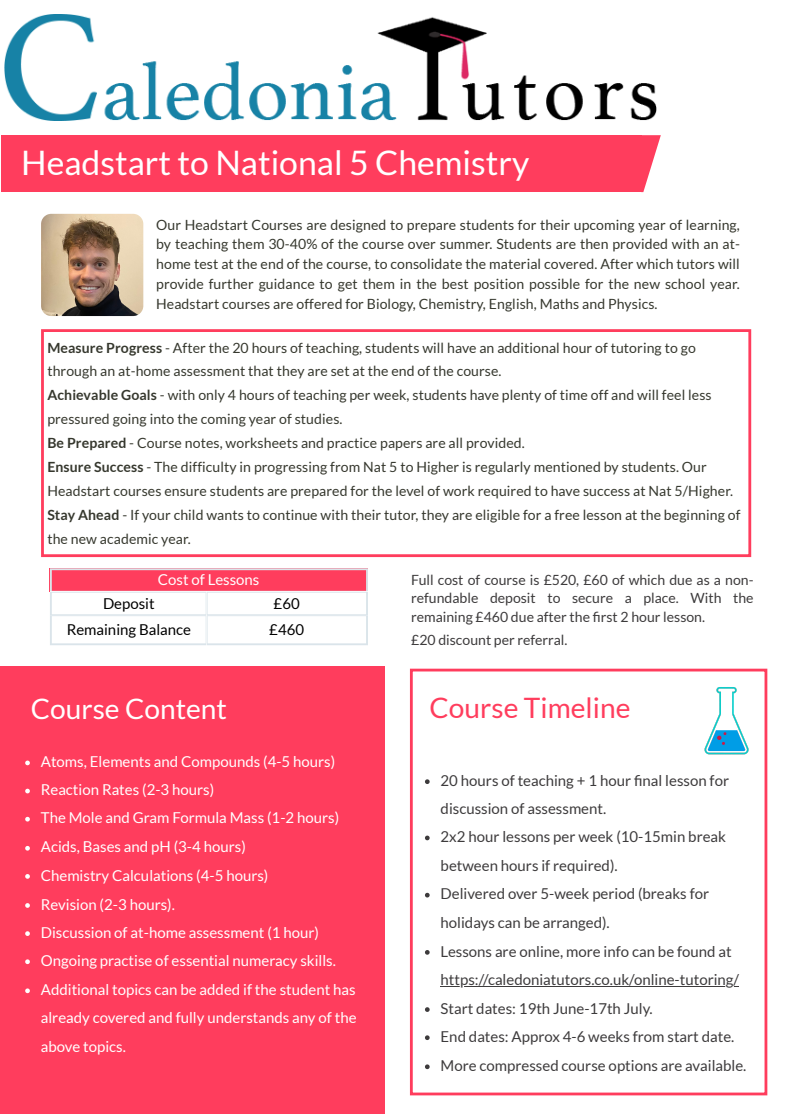
<style>
.page{position:relative;width:788px;height:1114px;background:#fff}
.page>*{position:absolute;margin:0;border:0;box-sizing:border-box;transform-origin:0 0}
.t1{font:33.75px "Lato";color:#fff}
.t2{font:28.12px "Lato";color:#ff3d5d}
.t3{font:28.12px "Lato";color:#fff}
.t4{font:15px/28.5px "Lato";color:#3d3b3c}
.t5{font:15px/28.5px "Lato";color:#fff}
.t6{font:15px "Lato";color:#000}
.t7{font:14px/23.9px "Lato";letter-spacing:.005em;color:#36382e}
.t8{font:14px/18.2px "Lato";color:#3d3b3c;text-align:justify}
.s1{font-weight:700}
</style>
<div class="page">
<div style="left:410px;top:668px;width:357px;height:427px;border:3px solid #ff3d5d"></div>
<hr style="left:1px;top:135px;width:3px;height:57px;background:#ff3d5d">
<div style="left:3px;top:135px;width:638px;height:57px;background:#ff3d5d"></div>
<svg style="left:641px;top:135px;width:19px;height:57px"></svg>
<div style="left:0;top:666px;width:384px;height:447px;background:#ff3d5d"></div>
<svg style="left:25px;top:760px;width:5px;height:5px"></svg>
<svg style="left:25px;top:788px;width:5px;height:5px"></svg>
<svg style="left:25px;top:817px;width:5px;height:4px"></svg>
<svg style="left:25px;top:846px;width:5px;height:4px"></svg>
<svg style="left:25px;top:874px;width:5px;height:4px"></svg>
<svg style="left:25px;top:903px;width:5px;height:5px"></svg>
<svg style="left:25px;top:931px;width:5px;height:5px"></svg>
<svg style="left:25px;top:959px;width:5px;height:5px"></svg>
<svg style="left:25px;top:988px;width:5px;height:5px"></svg>
<svg style="left:425px;top:779px;width:4px;height:5px"></svg>
<svg style="left:425px;top:835px;width:4px;height:5px"></svg>
<svg style="left:425px;top:892px;width:4px;height:5px"></svg>
<svg style="left:425px;top:950px;width:4px;height:4px"></svg>
<hr style="left:440px;top:985px;width:299px;height:1px;background:#3d3b3c">
<svg style="left:425px;top:1007px;width:4px;height:5px"></svg>
<svg style="left:425px;top:1035px;width:4px;height:5px"></svg>
<svg style="left:425px;top:1064px;width:4px;height:5px"></svg>
<img style="left:5px;top:14px;width:651px;height:106px">
<div style="left:41px;top:329px;width:710px;height:228px;border:3px solid #ff3d5d"></div>
<svg style="left:50px;top:568px;width:318px;height:77px"></svg>
<img style="left:704px;top:687px;width:45px;height:68px">
<img style="left:41px;top:214px;width:102px;height:102px">
<h1 class="t1" style="left:21px;top:142px;width:509px">Headstart to National 5 Chemistry</h1>
<p class="t7" style="left:156px;top:214px;width:585px;line-height:19.8px;text-align:justify">Our Headstart Courses are designed to prepare students for their upcoming year of learning, by teaching them 30-40% of the course over summer. Students are then provided with an at&shy;home test at the end of the course, to consolidate the material covered. After which tutors will provide further guidance to get them in the best position possible for the new school year.<br>Headstart courses are offered for Biology, Chemistry, English, Maths and Physics.</p>
<p class="t7" style="left:47px;top:335px;width:694px"><span class="s1">Measure Progress</span> - After the 20 hours of teaching, students will have an additional hour of tutoring to go through an at-home assessment that they are set at the end of the course.<br><span class="s1">Achievable Goals</span> - with only 4 hours of teaching per week, students have plenty of time off and will feel less pressured going into the coming year of studies.<br><span class="s1">Be Prepared</span> - Course notes, worksheets and practice papers are all provided.<br><span class="s1">Ensure Success</span> - The difficulty in progressing from Nat 5 to Higher is regularly mentioned by students. Our Headstart courses ensure students are prepared for the level of work required to have success at Nat 5/Higher.<br><span class="s1">Stay Ahead</span> - If your child wants to continue with their tutor, they are eligible for a free lesson at the beginning of the new academic year.</p>
<p class="t5" style="left:158px;top:565px;width:103px">Cost of Lessons</p>
<p class="t6" style="left:103px;top:594px;width:53px">Deposit</p>
<p class="t6" style="left:273px;top:594px;width:28px">£60</p>
<p class="t6" style="left:67px;top:620px;width:126px">Remaining Balance</p>
<p class="t6" style="left:269px;top:620px;width:36px">£460</p>
<p class="t8" style="left:411px;top:570px;width:344px">Full cost of course is £520, £60 of which due as a non&shy;refundable deposit to secure a place. With the remaining £460 due after the fi rst 2 hour lesson.</p>
<p class="t8" style="left:411px;top:630px;width:158px">£20 discount per referral.</p>
<h2 class="t3" style="left:31px;top:691px;width:198px">Course Content</h2>
<p class="t5" style="left:41px;top:747px;width:317px">Atoms, Elements and Compounds (4-5 hours)<br>Reaction Rates (2-3 hours)<br>The Mole and Gram Formula Mass (1-2 hours)<br>Acids, Bases and pH (3-4 hours)<br>Chemistry Calculations (4-5 hours)<br>Revision (2-3 hours).<br>Discussion of at-home assessment (1 hour)<br>Ongoing practise of essential numeracy skills.<br>Additional topics can be added if the student has already covered and fully understands any of the above topics.</p>
<h2 class="t2" style="left:429px;top:690px;width:202px">Course Timeline</h2>
<p class="t4" style="left:440px;top:766px;width:307px">20 hours of teaching + 1 hour fi nal lesson for discussion of assessment.<br>2x2 hour lessons per week (10-15min break between hours if required).<br>Delivered over 5-week period (breaks for holidays can be arranged).<br>Lessons are online, more info can be found at https://caledoniatutors.co.uk/online-tutoring/ Start dates: 19th June-17th July.<br>End dates: Approx 4-6 weeks from start date.<br>More compressed course options are available.</p>
</div>
